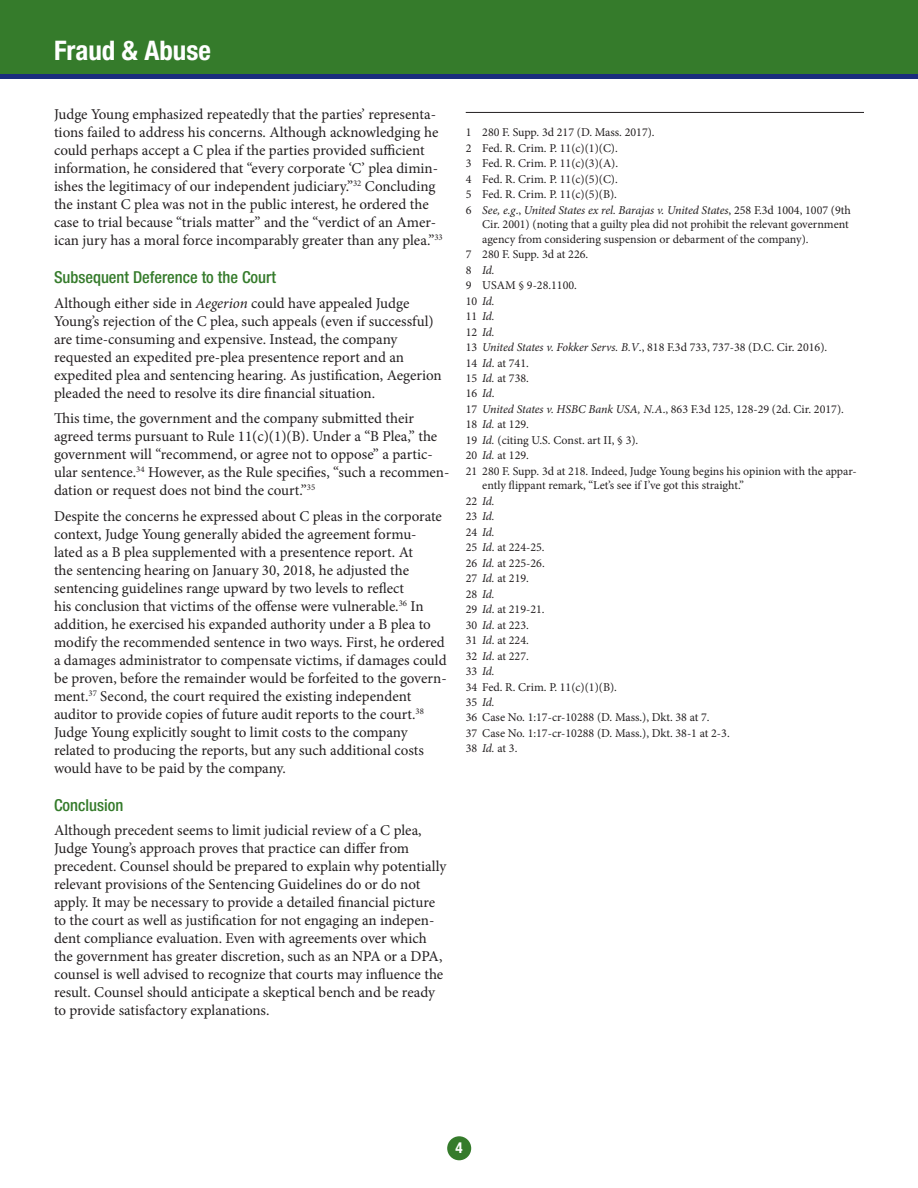
<style>
.page{position:relative;width:918px;height:1188px;background:#fff}
.page>*{position:absolute;margin:0;border:0;box-sizing:border-box;transform-origin:0 0}
.t1{font:700 condensed 27px "Helvetica Neue LT Std";color:#fff}
.Subhead_1{font:500 condensed 16.5px "Helvetica Neue LT Std";color:#357b2b}
.BODY{font:15px/18px "Minion Pro";letter-spacing:-.005em;color:#231f20}
.t2{font:700 condensed 15px "Helvetica Neue LT Std";color:#fff}
.Endnotes{font:12px/14.4px "Minion Pro";color:#231f20}
.Endnotes-2{font:italic 12px "Minion Pro";letter-spacing:-.03em;color:#231f20}
.s1{font-style:italic}
.s2{font-style:normal}
</style>
<div class="page">
<svg style="left:0;top:73px;width:918px;height:6px;background:#1f3970"></svg>
<div style="left:0;top:0;width:918px;height:73px;background:#357b2b"></div>
<div style="left:447px;top:1136px;width:24px;height:24px;background:#357b2b;border-radius:50%"></div>
<hr style="left:466px;top:112px;width:398px;height:1px;background:#231f20">
<h1 class="t1" style="left:54px;top:34px;width:158px">Fraud &amp; Abuse</h1>
<p class="BODY" style="left:54px;top:105px;width:390px">Judge Young emphasized repeatedly that the parties’ representa&shy;tions failed to address his concerns. Although acknowledging he could perhaps accept a C plea if the parties provided sufficient information, he considered that “every corporate ‘C’ plea dimin&shy;ishes the legitimacy of our independent judiciary.”<sup>32</sup> Concluding the instant C plea was not in the public interest, he ordered the case to trial because “trials matter” and the “verdict of an Amer&shy;ican jury has a moral force incomparably greater than any plea.”<sup>33</sup></p>
<p class="Subhead_1" style="left:54px;top:267px;width:223px">Subsequent Deference to the Court</p>
<p class="BODY" style="left:54px;top:294px;width:389px">Although either side in <span class="s1">Aegerion</span> could have appealed Judge Young’s rejection of the C plea, such appeals (even if successful) are time-consuming and expensive. Instead, the company requested an expedited pre-plea presentence report and an expedited plea and sentencing hearing. As justification, Aegerion pleaded the need to resolve its dire financial situation.</p>
<p class="BODY" style="left:54px;top:409px;width:397px">This time, the government and the company submitted their agreed terms pursuant to Rule 11(c)(1)(B). Under a “B Plea,” the government will “recommend, or agree not to oppose” a partic&shy;ular sentence.<sup>34</sup> However, as the Rule specifies, “such a recommen&shy;dation or request does not bind the court.”<sup>35</sup></p>
<p class="BODY" style="left:54px;top:507px;width:394px">Despite the concerns he expressed about C pleas in the corporate context, Judge Young generally abided the agreement formu&shy;lated as a B plea supplemented with a presentence report. At<br>the sentencing hearing on January 30, 2018, he adjusted the sentencing guidelines range upward by two levels to reflect<br>his conclusion that victims of the offense were vulnerable.<sup>36</sup> In addition, he exercised his expanded authority under a B plea to modify the recommended sentence in two ways. First, he ordered a damages administrator to compensate victims, if damages could be proven, before the remainder would be forfeited to the govern&shy;ment.<sup>37</sup> Second, the court required the existing independent auditor to provide copies of future audit reports to the court.<sup>38<br></sup>Judge Young explicitly sought to limit costs to the company related to producing the reports, but any such additional costs would have to be paid by the company.</p>
<p class="Subhead_1" style="left:54px;top:795px;width:71px">Conclusion</p>
<p class="BODY" style="left:54px;top:822px;width:394px">Although precedent seems to limit judicial review of a C plea, Judge Young’s approach proves that practice can differ from precedent. Counsel should be prepared to explain why potentially relevant provisions of the Sentencing Guidelines do or do not apply. It may be necessary to provide a detailed financial picture to the court as well as justification for not engaging an indepen&shy;dent compliance evaluation. Even with agreements over which the government has greater discretion, such as an NPA or a DPA, counsel is well advised to recognize that courts may influence the result. Counsel should anticipate a skeptical bench and be ready to provide satisfactory explanations.</p>
<p class="Endnotes" style="left:466px;top:125px;width:190px">1 280 F. Supp. 3d 217 (D. Mass. 2017).</p>
<p class="Endnotes" style="left:466px;top:141px;width:154px">2 Fed. R. Crim. P. 11(c)(1)(C).</p>
<p class="Endnotes" style="left:466px;top:156px;width:154px">3 Fed. R. Crim. P. 11(c)(3)(A).</p>
<p class="Endnotes" style="left:466px;top:172px;width:154px">4 Fed. R. Crim. P. 11(c)(5)(C).</p>
<p class="Endnotes" style="left:466px;top:187px;width:153px">5 Fed. R. Crim. P. 11(c)(5)(B).</p>
<p class="Endnotes" style="left:482px;top:203px;width:370px;text-indent:-17px">6 <span class="s1">See, e.g</span>., <span class="s1">United States ex rel. Barajas v. United States</span>, 258 F.3d 1004, 1007 (9th<br>Cir. 2001) (noting that a guilty plea did not prohibit the relevant government agency from considering suspension or debarment of the company).</p>
<p class="Endnotes" style="left:466px;top:247px;width:124px">7 280 F. Supp. 3d at 226.</p>
<p class="Endnotes-2" style="left:466px;top:262px;width:31px"><span class="s2">8</span> Id.</p>
<p class="Endnotes" style="left:466px;top:278px;width:113px">9 USAM § 9-28.1100.</p>
<p class="Endnotes-2" style="left:466px;top:293px;width:31px"><span class="s2">10</span> Id.</p>
<p class="Endnotes-2" style="left:466px;top:308px;width:31px"><span class="s2">11</span> Id.</p>
<p class="Endnotes-2" style="left:466px;top:324px;width:31px"><span class="s2">12</span> Id.</p>
<p class="Endnotes" style="left:466px;top:340px;width:363px">13 <span class="s1">United States v. Fokker Servs. B.V</span>., 818 F.3d 733, 737-38 (D.C. Cir. 2016).</p>
<p class="Endnotes" style="left:466px;top:356px;width:65px">14 <span class="s1">Id</span>. at 741.</p>
<p class="Endnotes" style="left:466px;top:371px;width:65px">15 <span class="s1">Id.</span> at 738.</p>
<p class="Endnotes" style="left:466px;top:386px;width:30px">16 <span class="s1">Id</span>.</p>
<p class="Endnotes" style="left:466px;top:402px;width:380px">17 <span class="s1">United States v. HSBC Bank USA, N.A</span>., 863 F.3d 125, 128-29 (2d. Cir. 2017).</p>
<p class="Endnotes" style="left:466px;top:417px;width:65px">18 <span class="s1">Id.</span> at 129.</p>
<p class="Endnotes" style="left:466px;top:433px;width:174px">19 <span class="s1">Id.</span> (citing U.S. Const. art II, § 3).</p>
<p class="Endnotes" style="left:466px;top:448px;width:65px">20 <span class="s1">Id.</span> at 129.</p>
<p class="Endnotes" style="left:482px;top:464px;width:376px;text-indent:-17px">21 280 F. Supp. 3d at 218. Indeed, Judge Young begins his opinion with the appar&shy;ently flippant remark, “Let’s see if I’ve got this straight.”</p>
<p class="Endnotes-2" style="left:466px;top:493px;width:31px"><span class="s2">22</span> Id.</p>
<p class="Endnotes-2" style="left:466px;top:508px;width:31px"><span class="s2">23</span> Id.</p>
<p class="Endnotes-2" style="left:466px;top:524px;width:31px"><span class="s2">24</span> Id.</p>
<p class="Endnotes" style="left:466px;top:540px;width:80px">25 <span class="s1">Id</span>. at 224-25.</p>
<p class="Endnotes" style="left:466px;top:556px;width:81px">26 <span class="s1">Id.</span> at 225-26.</p>
<p class="Endnotes" style="left:466px;top:571px;width:65px">27 <span class="s1">Id.</span> at 219.</p>
<p class="Endnotes-2" style="left:466px;top:586px;width:31px"><span class="s2">28</span> Id.</p>
<p class="Endnotes" style="left:466px;top:602px;width:80px">29 <span class="s1">Id</span>. at 219-21.</p>
<p class="Endnotes" style="left:466px;top:618px;width:65px">30 <span class="s1">Id</span>. at 223.</p>
<p class="Endnotes" style="left:466px;top:633px;width:65px">31 <span class="s1">Id</span>. at 224.</p>
<p class="Endnotes" style="left:466px;top:649px;width:65px">32 <span class="s1">Id</span>. at 227.</p>
<p class="Endnotes-2" style="left:466px;top:663px;width:31px"><span class="s2">33</span> Id.</p>
<p class="Endnotes" style="left:466px;top:680px;width:153px">34 Fed. R. Crim. P. 11(c)(1)(B).</p>
<p class="Endnotes-2" style="left:466px;top:694px;width:31px"><span class="s2">35</span> Id.</p>
<p class="Endnotes" style="left:466px;top:710px;width:245px">36 Case No. 1:17-cr-10288 (D. Mass.), Dkt. 38 at 7.</p>
<p class="Endnotes" style="left:466px;top:726px;width:265px">37 Case No. 1:17-cr-10288 (D. Mass.), Dkt. 38-1 at 2-3.</p>
<p class="Endnotes" style="left:466px;top:741px;width:53px">38 <span class="s1">Id.</span> at 3.</p>
<p class="t2" style="left:456px;top:1139px;width:9px">4</p>
</div>
